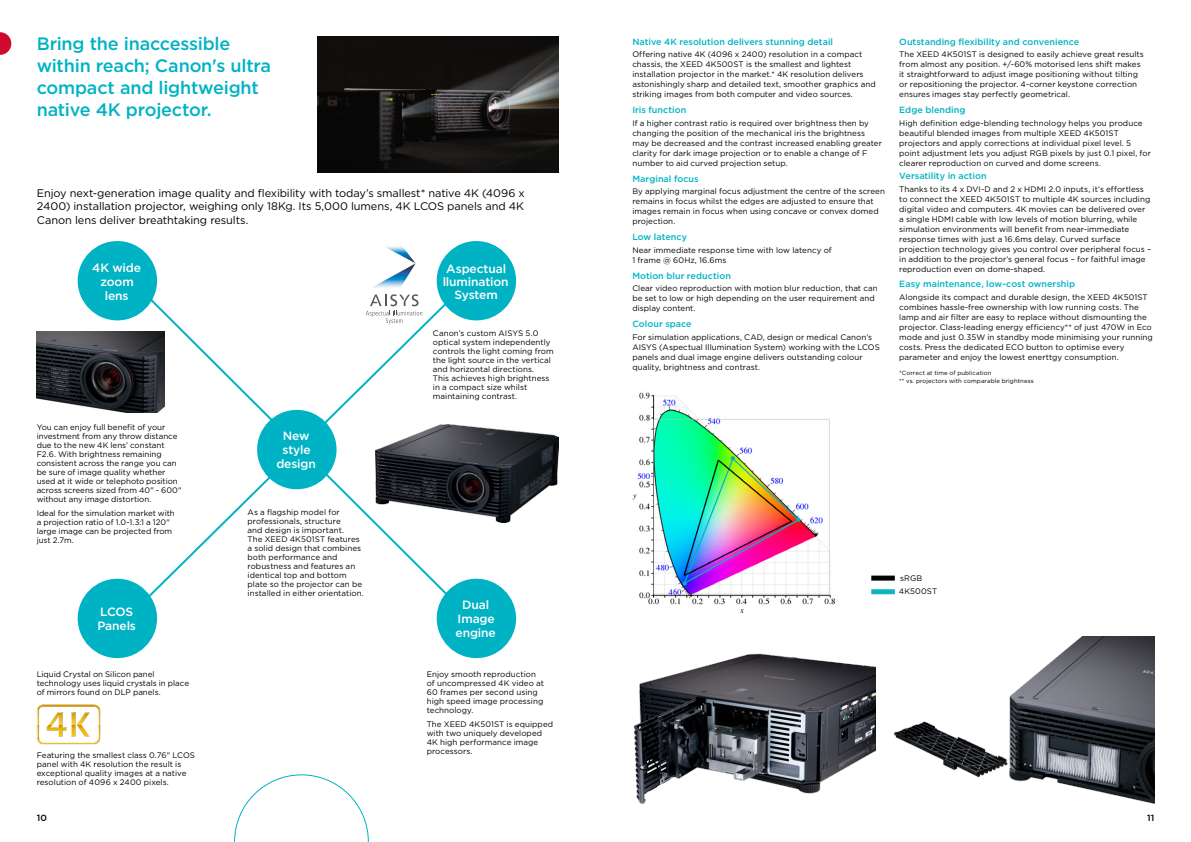
<style>
.page{position:relative;width:1191px;height:842px;background:#fff}
.page>*{position:absolute;margin:0;border:0;box-sizing:border-box;transform-origin:0 0}
.t1{font:500 18px/22px "Gotham";letter-spacing:-.015em;color:#00b3c4}
.t2{font:500 12px/14px "Gotham";letter-spacing:-.01em;color:#fff;text-align:center}
.t3{font:11px/13.2px "Gotham";letter-spacing:-.01em;color:#000;text-align:justify}
.t4{font:500 9px "Gotham";letter-spacing:.005em;color:#00b3c4}
.t5{font:500 9px "Gotham";color:#000}
.t6{font:8px/10px "Gotham";letter-spacing:.005em;color:#000}
.t7{font:6px/8.8px "Gotham";letter-spacing:.015em;color:#000}
</style>
<div class="page">
<svg style="left:234px;top:774px;width:135px;height:68px"></svg>
<div style="left:437px;top:241px;width:79px;height:79px;background:#00b3c4;border-radius:50%"></div>
<div style="left:78px;top:241px;width:79px;height:79px;background:#00b3c4;border-radius:50%"></div>
<div style="left:78px;top:579px;width:79px;height:79px;background:#00b3c4;border-radius:50%"></div>
<div style="left:437px;top:579px;width:79px;height:79px;background:#00b3c4;border-radius:50%"></div>
<svg style="left:373px;top:246px;width:45px;height:52px"></svg>
<svg style="left:145px;top:298px;width:307px;height:302px"></svg>
<div style="left:257px;top:410px;width:79px;height:79px;background:#00b3c4;border-radius:50%"></div>
<img style="left:37px;top:331px;width:127px;height:81px">
<img style="left:375px;top:424px;width:183px;height:98px">
<img style="left:894px;top:636px;width:260px;height:168px">
<img style="left:633px;top:653px;width:242px;height:151px">
<img style="left:632px;top:392px;width:204px;height:221px">
<div style="left:871px;top:576px;width:24px;height:5px;background:#000"></div>
<div style="left:871px;top:589px;width:24px;height:5px;background:#0cb4c0"></div>
<svg style="left:37px;top:704px;width:64px;height:41px"></svg>
<svg style="left:0;top:32px;width:11px;height:23px"></svg>
<img style="left:317px;top:37px;width:241px;height:135px">
<h1 class="t1" style="left:37px;top:33px;width:236px">Bring the inaccessible within reach; Canon's ultra compact and lightweight native 4K projector.</h1>
<p class="t4" style="left:632px;top:35px;width:202px">Native 4K resolution delivers stunning detail</p>
<p class="t6" style="left:632px;top:49px;width:245px">Offering native 4K (4096 x 2400) resolution in a compact chassis, the XEED 4K500ST is the smallest and lightest installation projector in the market.* 4K resolution delivers astonishingly sharp and detailed text, smoother graphics and striking images from both computer and video sources.</p>
<p class="t4" style="left:632px;top:104px;width:55px">Iris function</p>
<p class="t6" style="left:632px;top:118px;width:251px">If a higher contrast ratio is required over brightness then by changing the position of the mechanical iris the brightness may be decreased and the contrast increased enabling greater clarity for dark image projection or to enable a change of F number to aid curved projection setup.</p>
<p class="t4" style="left:632px;top:173px;width:68px">Marginal focus</p>
<p class="t6" style="left:632px;top:186px;width:254px">By applying marginal focus adjustment the centre of the screen remains in focus whilst the edges are adjusted to ensure that images remain in focus when using concave or convex domed projection.</p>
<p class="t4" style="left:632px;top:231px;width:56px">Low latency</p>
<p class="t6" style="left:632px;top:245px;width:201px">Near immediate response time with low latency of<br>1 frame @ 60Hz, 16.6ms</p>
<p class="t4" style="left:632px;top:270px;width:100px">Motion blur reduction</p>
<p class="t6" style="left:632px;top:283px;width:247px">Clear video reproduction with motion blur reduction, that can be set to low or high depending on the user requirement and display content.</p>
<p class="t4" style="left:632px;top:318px;width:61px">Colour space</p>
<p class="t6" style="left:632px;top:332px;width:249px">For simulation applications, CAD, design or medical Canon’s AISYS (Aspectual Illumination System) working with the LCOS panels and dual image engine delivers outstanding colour quality, brightness and contrast.</p>
<h3 class="t3" style="left:37px;top:186px;width:489px">Enjoy next-generation image quality and flexibility with today’s smallest* native 4K (4096 x 2400) installation projector, weighing only 18Kg. Its 5,000 lumens, 4K LCOS panels and 4K Canon lens deliver breathtaking results.</h3>
<h2 class="t2" style="left:443px;top:262px;width:67px;line-height:13px">Aspectual llumination<br>System</h2>
<h2 class="t2" style="left:92px;top:260px;width:50px">4K wide zoom lens</h2>
<p class="t6" style="left:433px;top:329px;width:122px;line-height:9px">Canon’s custom AISYS 5.0 optical system independently controls the light coming from the light source in the vertical and horizontal directions.<br>This achieves high brightness in a compact size whilst maintaining contrast.</p>
<p class="t6" style="left:37px;top:422px;width:146px;line-height:9px">You can enjoy full benefit of your investment from any throw distance due to the new 4K lens' constant F2.6. With brightness remaining consistent across the range you can be sure of image quality whether used at it wide or telephoto position across screens sized from 40" - 600" without any image distortion.</p>
<p class="t6" style="left:37px;top:509px;width:140px;line-height:9px">Ideal for the simulation market with a projection ratio of 1.0-1.3:1 a 120" large image can be projected from just 2.7m.</p>
<h2 class="t2" style="left:276px;top:429px;width:41px">New style design</h2>
<p class="t6" style="left:247px;top:508px;width:118px;line-height:9px">As a flagship model for professionals, structure<br>and design is important.<br>The XEED 4K501ST features a solid design that combines both performance and robustness and features an identical top and bottom plate so the projector can be installed in either orientation.</p>
<h2 class="t2" style="left:97px;top:605px;width:40px;text-align:left">LCOS<br>Panels</h2>
<h2 class="t2" style="left:455px;top:598px;width:42px">Dual<br>Image engine</h2>
<p class="t6" style="left:37px;top:669px;width:154px;line-height:9px">Liquid Crystal on Silicon panel technology uses liquid crystals in place of mirrors found on DLP panels.</p>
<p class="t6" style="left:37px;top:751px;width:160px;line-height:9px">Featuring the smallest class 0.76" LCOS panel with 4K resolution the result is exceptional quality images at a native resolution of 4096 x 2400 pixels.</p>
<p class="t6" style="left:427px;top:669px;width:119px;line-height:9px">Enjoy smooth reproduction of uncompressed 4K video at<br>60 frames per second using high speed image processing technology.</p>
<p class="t6" style="left:427px;top:720px;width:128px;line-height:9px">The XEED 4K501ST is equipped with two uniquely developed<br>4K high performance image processors.</p>
<p class="t4" style="left:899px;top:35px;width:181px">Outstanding flexibility and convenience</p>
<p class="t6" style="left:899px;top:49px;width:246px">The XEED 4K501ST is designed to easily achieve great results from almost any position. +/-60% motorised lens shift makes it straightforward to adjust image positioning without tilting or repositioning the projector. 4-corner keystone correction ensures images stay perfectly geometrical.</p>
<p class="t4" style="left:899px;top:104px;width:68px">Edge blending</p>
<p class="t6" style="left:899px;top:118px;width:253px">High definition edge-blending technology helps you produce beautiful blended images from multiple XEED 4K501ST projectors and apply corrections at individual pixel level. 5 point adjustment lets you adjust RGB pixels by just 0.1 pixel, for clearer reproduction on curved and dome screens.</p>
<p class="t4" style="left:899px;top:170px;width:89px">Versatility in action</p>
<p class="t6" style="left:899px;top:184px;width:254px">Thanks to its 4 x DVI-D and 2 x HDMI 2.0 inputs, it’s effortless to connect the XEED 4K501ST to multiple 4K sources including digital video and computers. 4K movies can be delivered over a single HDMI cable with low levels of motion blurring, while simulation environments will benefit from near-immediate response times with just a 16.6ms delay. Curved surface projection technology gives you control over peripheral focus – in addition to the projector’s general focus – for faithful image reproduction even on dome-shaped.</p>
<p class="t4" style="left:899px;top:278px;width:177px">Easy maintenance, low-cost ownership</p>
<p class="t6" style="left:899px;top:292px;width:255px">Alongside its compact and durable design, the XEED 4K501ST combines hassle-free ownership with low running costs. The lamp and air filter are easy to replace without dismounting the projector. Class-leading energy efficiency** of just 470W in Eco mode and just 0.35W in standby mode minimising your running costs. Press the dedicated ECO button to optimise every parameter and enjoy the lowest enerttgy consumption.</p>
<p class="t7" style="left:899px;top:368px;width:136px">*Correct at time of publication<br>** vs. projectors with comparable brightness</p>
<p class="t6" style="left:899px;top:571px;width:40px;line-height:13.7px">sRGB<br>4K500ST</p>
<p class="t5" style="left:37px;top:812px;width:12px">10</p>
<p class="t5" style="left:1147px;top:812px;width:9px">11</p>
</div>
